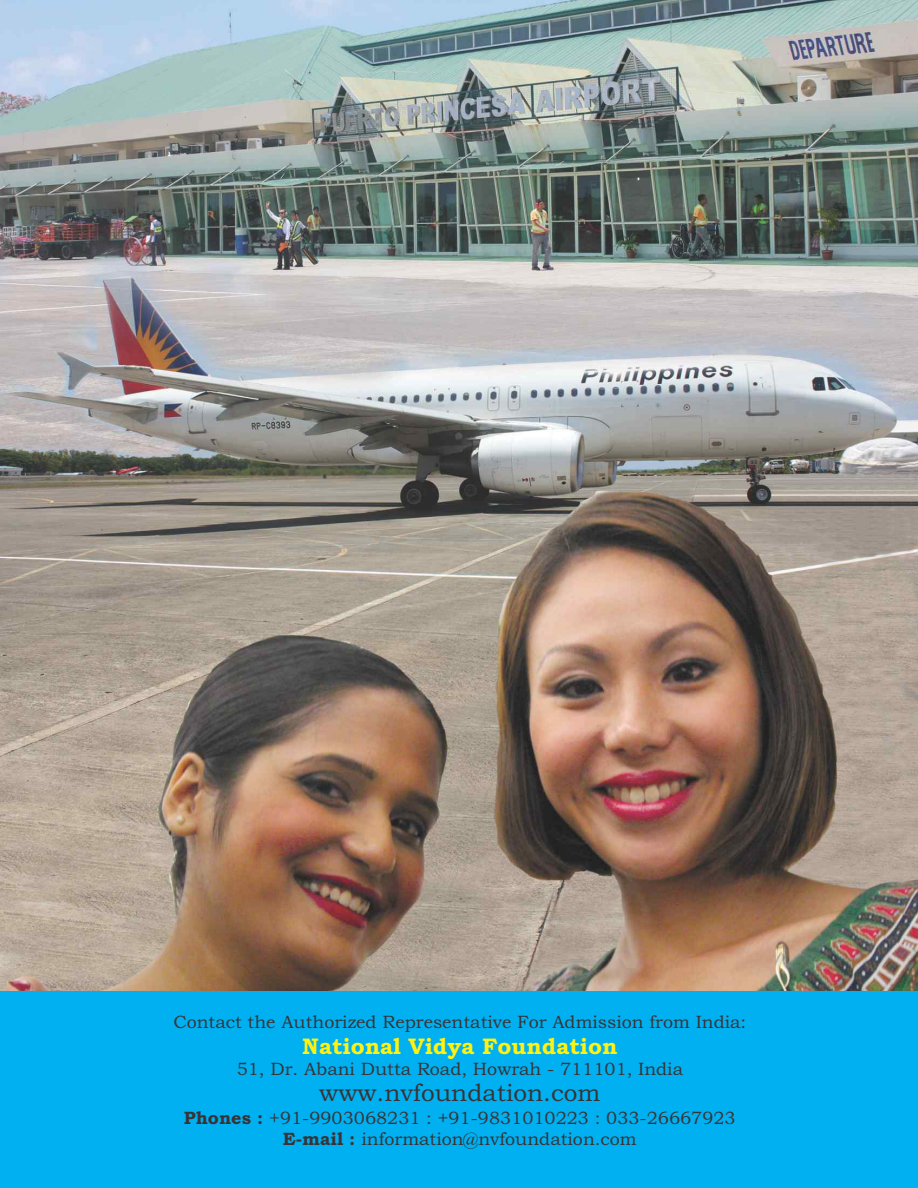
<style>
.page{position:relative;width:918px;height:1188px;background:#fff}
.page>*{position:absolute;margin:0;border:0;box-sizing:border-box;transform-origin:0 0}
.t1{font:24.45px "Bookman Old Style";color:#383336}
.t2{font:700 22.65px "Bookman Old Style";color:#fff212}
.t3{font:18px/21px "Bookman Old Style";color:#383336;text-align:center}
.s1{font-weight:700}
</style>
<div class="page">
<img style="left:0;top:0;width:918px;height:991px">
<div style="left:0;top:991px;width:918px;height:197px;background:#00b0f0"></div>
<p class="t3" style="left:173px;top:1014px;width:574px">Contact the Authorized Representative For Admission from India:</p>
<p class="t3" style="left:237px;top:1060px;width:448px">51, Dr. Abani Dutta Road, Howrah - 711101, India</p>
<h1 class="t1" style="left:319px;top:1084px;width:283px">www.nvfoundation.com</h1>
<p class="t3" style="left:184px;top:1109px;width:553px"><span class="s1">Phones :</span> +91-9903068231 : +91-9831010223 : 033-26667923<br><span class="s1">E-mail :</span> information@nvfoundation.com</p>
<p class="t2" style="left:302px;top:1038px;width:317px">National Vidya Foundation</p>
</div>
